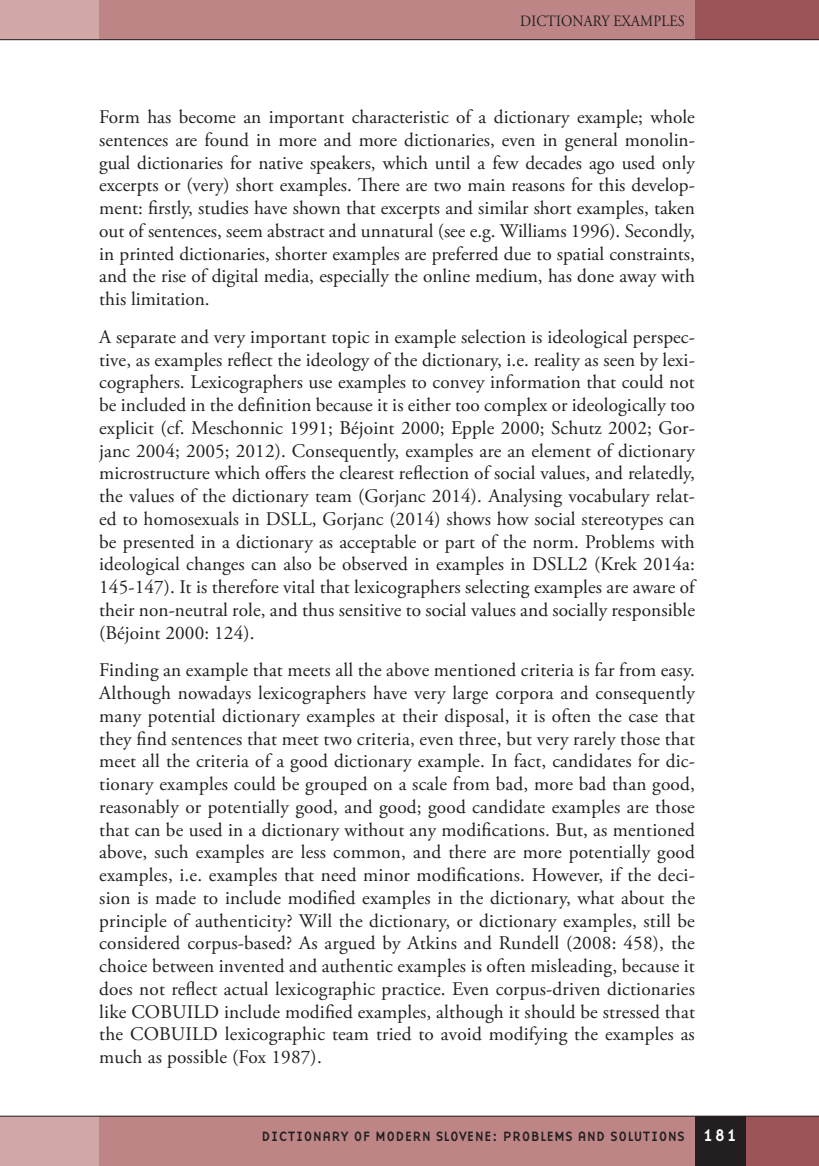
<style>
.page{position:relative;width:819px;height:1166px;background:#fff}
.page>*{position:absolute;margin:0;border:0;box-sizing:border-box;transform-origin:0 0}
.t1{font:19.25px/22.8px "Adobe Garamond Pro";letter-spacing:.005em;color:#231f20;text-align:justify}
.t2{font:17.5px "Base Nine";color:#fff}
.t3{font:15.75px "Adobe Garamond Pro";letter-spacing:.015em;color:#231f20;scale:.9 1}
.t4{font:14px "Base Nine";color:#231f20}
</style>
<div class="page">
<div style="left:99px;top:0;width:596px;height:40px;background:#be8587"></div>
<div style="left:74px;top:1116px;width:620px;height:50px;background:#be8587"></div>
<div style="left:0;top:1116px;width:99px;height:50px;background:#d2a7a8"></div>
<div style="left:0;top:0;width:99px;height:40px;background:#d2a7a8"></div>
<div style="left:745px;top:1116px;width:74px;height:50px;background:#9d5458"></div>
<div style="left:694px;top:1116px;width:51px;height:50px;background:#231f20"></div>
<div style="left:694px;top:0;width:125px;height:40px;background:#9d5458"></div>
<hr style="left:0;top:39px;width:819px;height:1px;background:#231f20">
<hr style="left:0;top:1116px;width:819px;height:1px;background:#231f20">
<p class="t3" style="left:520px;top:11px;width:184px">DICTIONARY EXAMPLES</p>
<p class="t1" style="left:99px;top:106px;width:597px">Form has become an important characteristic of a dictionary example; whole sentences are found in more and more dictionaries, even in general monolin&shy;gual dictionaries for native speakers, which until a few decades ago used only excerpts or (very) short examples. There are two main reasons for this develop&shy;ment: firstly, studies have shown that excerpts and similar short examples, taken out of sentences, seem abstract and unnatural (see e.g. Williams 1996). Secondly, in printed dictionaries, shorter examples are preferred due to spatial constraints, and the rise of digital media, especially the online medium, has done away with this limitation.</p>
<p class="t1" style="left:99px;top:326px;width:597px">A separate and very important topic in example selection is ideological perspec&shy;tive, as examples reflect the ideology of the dictionary, i.e. reality as seen by lexi&shy;cographers. Lexicographers use examples to convey information that could not be included in the definition because it is either too complex or ideologically too explicit (cf. Meschonnic 1991; Béjoint 2000; Epple 2000; Schutz 2002; Gor&shy;janc 2004; 2005; 2012). Consequently, examples are an element of dictionary microstructure which offers the clearest reflection of social values, and relatedly, the values of the dictionary team (Gorjanc 2014). Analysing vocabulary relat&shy;ed to homosexuals in DSLL, Gorjanc (2014) shows how social stereotypes can be presented in a dictionary as acceptable or part of the norm. Problems with ideological changes can also be observed in examples in DSLL2 (Krek 2014a:<br>145-147). It is therefore vital that lexicographers selecting examples are aware of their non-neutral role, and thus sensitive to social values and socially responsible (Béjoint 2000: 124).</p>
<p class="t1" style="left:99px;top:659px;width:597px">Finding an example that meets all the above mentioned criteria is far from easy.<br>Although nowadays lexicographers have very large corpora and consequently many potential dictionary examples at their disposal, it is often the case that they find sentences that meet two criteria, even three, but very rarely those that meet all the criteria of a good dictionary example. In fact, candidates for dic&shy;tionary examples could be grouped on a scale from bad, more bad than good, reasonably or potentially good, and good; good candidate examples are those that can be used in a dictionary without any modifications. But, as mentioned above, such examples are less common, and there are more potentially good examples, i.e. examples that need minor modifications. However, if the deci&shy;sion is made to include modified examples in the dictionary, what about the principle of authenticity? Will the dictionary, or dictionary examples, still be considered corpus-based? As argued by Atkins and Rundell (2008: 458), the choice between invented and authentic examples is often misleading, because it does not reflect actual lexicographic practice. Even corpus-driven dictionaries like COBUILD include modified examples, although it should be stressed that the COBUILD lexicographic team tried to avoid modifying the examples as much as possible (Fox 1987).</p>
<p class="t4" style="left:261px;top:1126px;width:425px">DICTIONARY OF MODERN SLOVENE: PROBLEMS AND SOLUTIONS</p>
<p class="t2" style="left:702px;top:1123px;width:37px">181</p>
</div>
